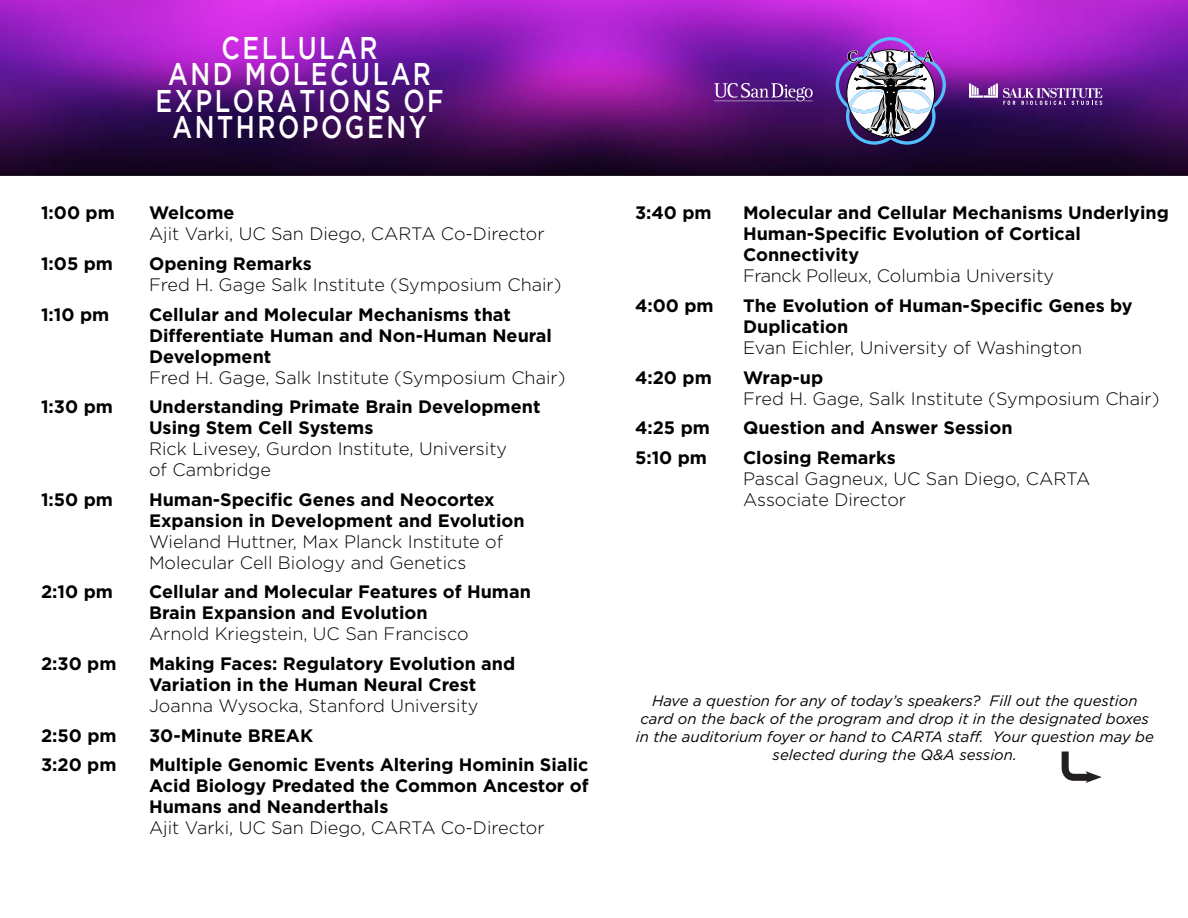
<style>
.page{position:relative;width:1188px;height:918px;background:#fff}
.page>*{position:absolute;margin:0;border:0;box-sizing:border-box;transform-origin:0 0}
.t1{font:500 31.35px/26.4px "Gotham";letter-spacing:.1em;color:#fff;text-align:center;scale:.8 1}
.t2{font:700 18px/21px "Gotham";color:#000}
.t3{font:300 18px/21px "Gotham";color:#000}
.t4{font:italic 15px/18px "Gotham";color:#000;text-align:center}
.s1{font-weight:300}
</style>
<div class="page">
<img style="left:0;top:0;width:1188px;height:176px">
<svg style="left:1061px;top:751px;width:41px;height:32px"></svg>
<img style="left:836px;top:37px;width:110px;height:108px">
<svg style="left:969px;top:83px;width:134px;height:23px;background:#784697"></svg>
<svg style="left:714px;top:83px;width:99px;height:19px;background:#774898"></svg>
<p class="t1" style="left:221px;top:34px;width:197px">CELLULAR</p>
<p class="t1" style="left:168px;top:60px;width:330px">AND MOLECULAR</p>
<p class="t1" style="left:156px;top:87px;width:362px">EXPLORATIONS OF<br>ANTHROPOGENY</p>
<p class="t2" style="left:41px;top:202px;width:75px">1:00 pm</p>
<p class="t2" style="left:149px;top:202px;width:87px">Welcome</p>
<p class="t3" style="left:149px;top:223px;width:397px">Ajit Varki, UC San Diego, CARTA Co-Director</p>
<p class="t2" style="left:41px;top:253px;width:74px">1:05 pm</p>
<p class="t2" style="left:149px;top:253px;width:164px">Opening Remarks</p>
<p class="t3" style="left:149px;top:274px;width:414px">Fred H. Gage Salk Institute (Symposium Chair)</p>
<p class="t2" style="left:41px;top:303px;width:70px">1:10 pm</p>
<p class="t2" style="left:149px;top:303px;width:405px">Cellular and Molecular Mechanisms that<br>Differentiate Human and Non-Human Neural<br>Development</p>
<p class="t3" style="left:149px;top:366px;width:418px">Fred H. Gage, Salk Institute (Symposium Chair)</p>
<p class="t2" style="left:41px;top:396px;width:73px">1:30 pm</p>
<p class="t2" style="left:149px;top:396px;width:393px">Understanding Primate Brain Development<br>Using Stem Cell Systems</p>
<p class="t3" style="left:149px;top:438px;width:360px">Rick Livesey, Gurdon Institute, University of Cambridge</p>
<p class="t2" style="left:41px;top:489px;width:74px">1:50 pm</p>
<p class="t2" style="left:149px;top:489px;width:377px">Human-Specific Genes and Neocortex<br>Expansion in Development and Evolution</p>
<p class="t3" style="left:149px;top:531px;width:356px">Wieland Huttner, Max Planck Institute of<br>Molecular Cell Biology and Genetics</p>
<p class="t2" style="left:41px;top:581px;width:73px">2:10 pm</p>
<p class="t2" style="left:149px;top:581px;width:383px">Cellular and Molecular Features of Human<br>Brain Expansion and Evolution<br><span class="s1">Arnold Kriegstein, UC San Francisco</span></p>
<p class="t2" style="left:41px;top:653px;width:77px">2:30 pm</p>
<p class="t2" style="left:149px;top:653px;width:368px">Making Faces: Regulatory Evolution and<br>Variation in the Human Neural Crest</p>
<p class="t3" style="left:149px;top:695px;width:331px">Joanna Wysocka, Stanford University</p>
<p class="t2" style="left:41px;top:724px;width:77px">2:50 pm</p>
<p class="t2" style="left:149px;top:724px;width:166px">30-Minute BREAK</p>
<p class="t2" style="left:41px;top:754px;width:77px">3:20 pm</p>
<p class="t2" style="left:149px;top:754px;width:441px">Multiple Genomic Events Altering Hominin Sialic Acid Biology Predated the Common Ancestor of Humans and Neanderthals<br><span class="s1">Ajit Varki, UC San Diego, CARTA Co-Director</span></p>
<p class="t2" style="left:635px;top:202px;width:78px">3:40 pm</p>
<p class="t2" style="left:743px;top:202px;width:427px">Molecular and Cellular Mechanisms Underlying<br>Human-Specific Evolution of Cortical<br>Connectivity</p>
<p class="t3" style="left:743px;top:265px;width:313px">Franck Polleux, Columbia University</p>
<p class="t2" style="left:635px;top:295px;width:80px">4:00 pm</p>
<p class="t2" style="left:743px;top:295px;width:391px">The Evolution of Human-Specific Genes by<br>Duplication</p>
<p class="t3" style="left:743px;top:337px;width:341px">Evan Eichler, University of Washington</p>
<p class="t2" style="left:635px;top:366px;width:78px">4:20 pm</p>
<p class="t2" style="left:743px;top:366px;width:82px">Wrap-up</p>
<p class="t3" style="left:743px;top:387px;width:418px">Fred H. Gage, Salk Institute (Symposium Chair)</p>
<p class="t2" style="left:635px;top:417px;width:76px">4:25 pm</p>
<p class="t2" style="left:743px;top:417px;width:271px">Question and Answer Session</p>
<p class="t2" style="left:635px;top:447px;width:74px">5:10 pm</p>
<p class="t2" style="left:743px;top:447px;width:154px">Closing Remarks</p>
<p class="t3" style="left:743px;top:468px;width:349px">Pascal Gagneux, UC San Diego, CARTA<br>Associate Director</p>
<p class="t4" style="left:636px;top:691px;width:520px">Have a question for any of today’s speakers? Fill out the question card on the back of the program and drop it in the designated boxes in the auditorium foyer or hand to CARTA staff. Your question may be selected during the Q&amp;A session.</p>
</div>
